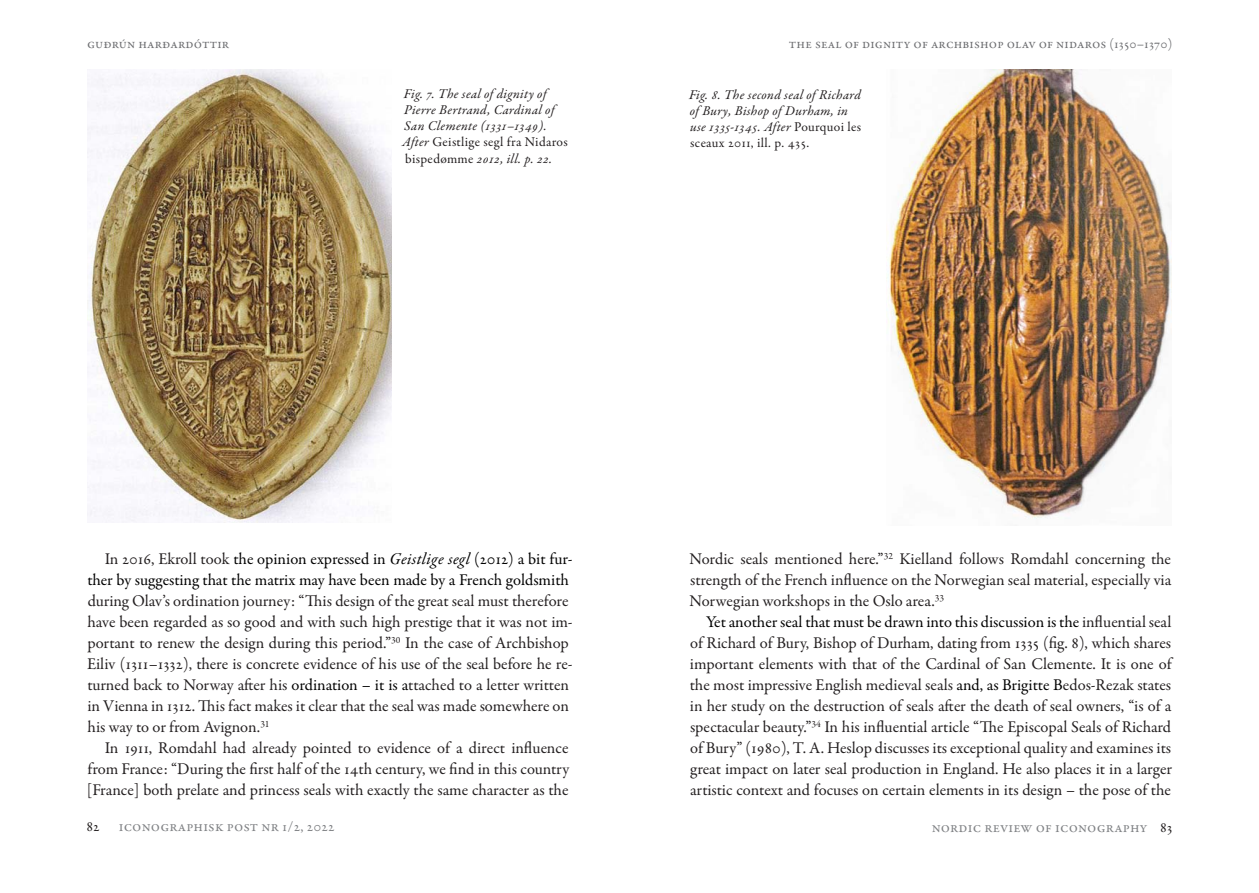
<style>
.page{position:relative;width:1259px;height:893px;background:#fff}
.page>*{position:absolute;margin:0;border:0;box-sizing:border-box;transform-origin:0 0}
.Brödtext_indrag{font:16.5px/21px "Garamond Premr Pro";color:#231f20}
.t1{font:15px "Garamond Premr Pro";letter-spacing:.01em;color:#808285}
.t2{font:15px "Garamond Premr Pro";color:#231f20}
.Bildtext{font:italic 13.5px/16.2px "Garamond Premr Pro";letter-spacing:.025em;color:#231f20}
.t3{font:13.5px "Garamond Premr Pro";letter-spacing:.01em;color:#6c6d70}
.Bildtext-2{font:13.5px/16.2px "Garamond Premr Pro";color:#231f20}
.s1{font-style:italic}
.s2{font-style:normal}
.s3{color:#000}
.s4{font-style:italic;color:#000}
.s5{color:#231f20}
</style>
<div class="page">
<img style="left:886px;top:69px;width:286px;height:450px">
<img style="left:87px;top:69px;width:305px;height:453px">
<p class="t3" style="left:87px;top:35px;width:144px">Guðrún Harðardóttir</p>
<p class="Bildtext" style="left:404px;top:86px;width:152px">Fig. 7. The seal of dignity of<br>Pierre Bertrand, Cardinal of<br>San Clemente (1331–1349).</p>
<p class="Bildtext-2" style="left:402px;top:134px;width:167px"><span class="s1">After</span> Geistlige segl fra Nidaros bispedømme <span class="s1">2012, ill. p. 22.</span></p>
<p class="t3" style="left:789px;top:36px;width:385px">The Seal of Dignity of Archbishop Olav of Nidaros (1350–1370)</p>
<p class="Bildtext" style="left:689px;top:87px;width:174px">Fig. 8. The second seal of Richard of Bury, Bishop of Durham, in use 1335-1345. After <span class="s2">Pourquoi les sceaux 2011, ill. p. 435.</span></p>
<p class="Brödtext_indrag" style="left:87px;top:549px;width:487px;text-indent:18px">In 2016, Ekroll took <span class="s3">the opinion expressed in</span> <span class="s4">Geistlige segl</span> <span class="s3">(2012) a bit fur&shy;ther by suggesting that the matrix may have been made by a French goldsmith </span>during Olav’s ordination journey: “This design of the great seal must therefore have been regarded as so good and with such high prestige that it was not im&shy;portant to renew the design during this period.”<sup>30</sup> In the case of Archbishop Eiliv (1311–1332), there is concrete evidence of his use of the seal before he re&shy;turned back to Norway after his <span class="s3">ordination – it is a</span>ttached to a letter written in Vienna in 1312. This fact makes it clear that the seal was made somewhere on his way to or from Avignon.<sup>31</sup></p>
<p class="Brödtext_indrag" style="left:87px;top:738px;width:484px;text-align:justify;text-indent:18px">In 1911, Romdahl had already pointed to evidence of a direct influence from France: “During the first half of the 14th century, we find in this country [France] both prelate and princess seals with exactly the same character as the</p>
<p class="t2" style="left:87px;top:817px;width:15px">82</p>
<p class="t1" style="left:119px;top:817px;width:217px">iconographisk post nr 1/2, 2022</p>
<p class="Brödtext_indrag" style="left:689px;top:549px;width:483px;text-align:justify">Nordic seals mentioned here.”<sup>32</sup> Kielland follows Romdahl concerning the strength of the French influence on the Norwegian seal material, especially via Norwegian workshops in the Oslo area.<sup>33</sup></p>
<p class="Brödtext_indrag" style="left:690px;top:612px;width:485px;text-indent:16px"><span class="s3">Yet another seal that must be drawn into this discussion is the</span> influential seal of Richard of Bury, Bishop of Durham, dating from 1335 (fig. 8), which shares important elements with that of the Cardinal of San Clemente. It is one of the most impressive English medieval seals <span class="s3">and, as Brigitte B</span>edos-Rezak states in her study on the destruction of seals after the death of seal owners, “is of a spectacular beauty.”<sup>34</sup> In his influential article “The Episcopal Seals of Richard of Bury” (1980), T. A. Heslop discusses its exceptional quality and examines its great impact on later seal production in England. He also places it in a larger artistic context and focuses on certain elements in its design – the pose of the</p>
<p class="t1" style="left:931px;top:818px;width:242px">nordic review of iconography <span class="s5">83</span></p>
</div>
